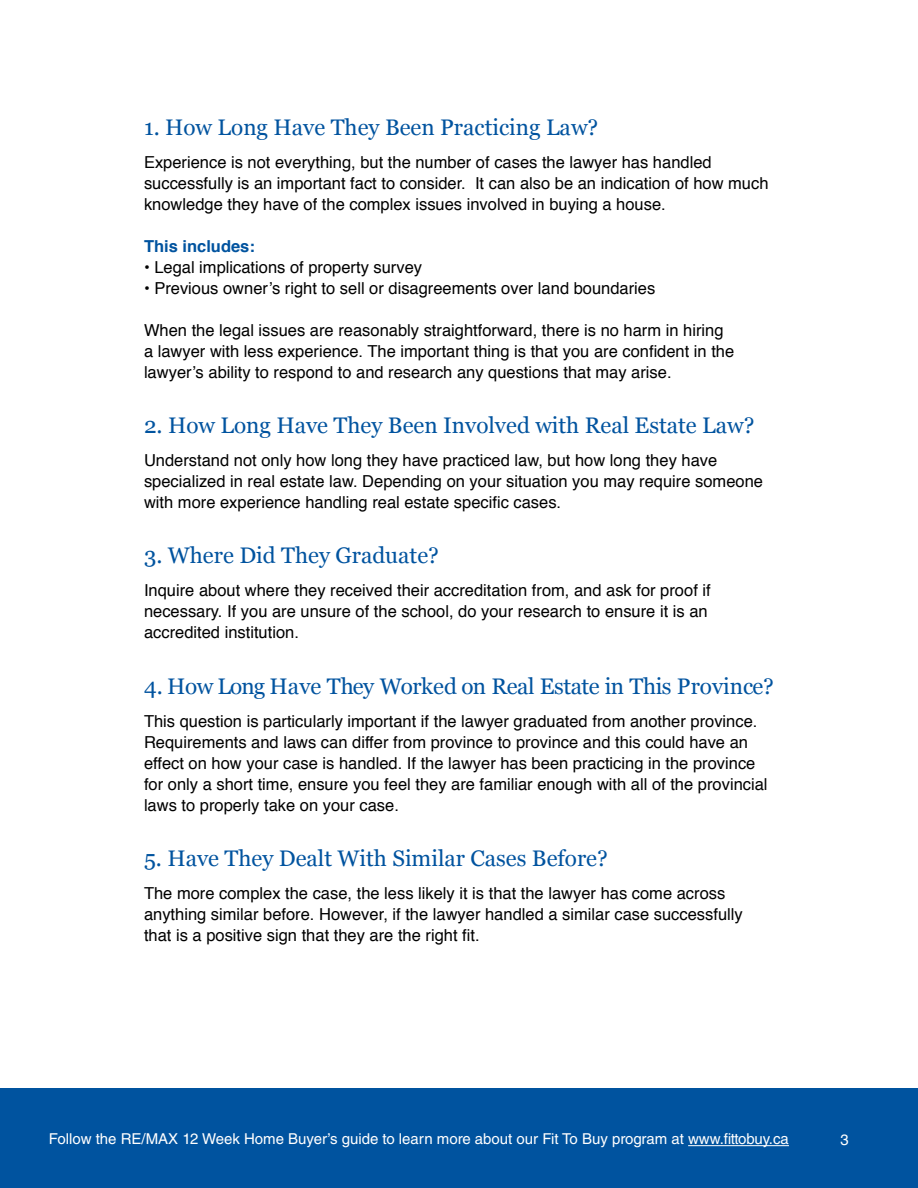
<style>
.page{position:relative;width:918px;height:1188px;background:#fff}
.page>*{position:absolute;margin:0;border:0;box-sizing:border-box;transform-origin:0 0}
.t1{font:22.5px "Georgia";color:#00539f}
.t2{font:22.5px "Georgia";letter-spacing:-.02em;color:#00539f}
.t3{font:16.5px/21px "Helvetica";color:#000}
.t4{font:700 16.5px "Helvetica";color:#00539f}
.t5{font:15px "Helvetica LT Std";color:#fff}
.t6{font:15px "Helvetica";color:#fff}
</style>
<div class="page">
<div style="left:0;top:1089px;width:918px;height:99px;background:#00539f"></div>
<hr style="left:688px;top:1145px;width:101px;height:1px;background:#fff">
<h1 class="t1" style="left:144px;top:114px;width:456px">1. How Long Have They Been Practicing Law?</h1>
<p class="t3" style="left:144px;top:152px;width:626px">Experience is not everything, but the number of cases the lawyer has handled successfully is an important fact to consider. It can also be an indication of how much knowledge they have of the complex issues involved in buying a house.</p>
<p class="t4" style="left:144px;top:233px;width:112px">This includes:</p>
<p class="t3" style="left:144px;top:257px;width:280px">• Legal implications of property survey</p>
<p class="t3" style="left:144px;top:278px;width:513px">• Previous owner’s right to sell or disagreements over land boundaries</p>
<p class="t3" style="left:144px;top:320px;width:592px">When the legal issues are reasonably straightforward, there is no harm in hiring a lawyer with less experience. The important thing is that you are confident in the lawyer’s ability to respond to and research any questions that may arise.</p>
<h1 class="t1" style="left:144px;top:413px;width:612px">2. How Long Have They Been Involved with Real Estate Law?</h1>
<p class="t3" style="left:144px;top:450px;width:621px">Understand not only how long they have practiced law, but how long they have specialized in real estate law. Depending on your situation you may require someone with more experience handling real estate specific cases.</p>
<h1 class="t1" style="left:144px;top:543px;width:296px">3. Where Did They Graduate?</h1>
<p class="t3" style="left:144px;top:581px;width:568px">Inquire about where they received their accreditation from, and ask for proof if necessary. If you are unsure of the school, do your research to ensure it is an accredited institution.</p>
<h1 class="t2" style="left:144px;top:673px;width:632px">4. How Long Have They Worked on Real Estate in This Province?</h1>
<p class="t3" style="left:144px;top:711px;width:625px">This question is particularly important if the lawyer graduated from another province.<br>Requirements and laws can differ from province to province and this could have an effect on how your case is handled. If the lawyer has been practicing in the province for only a short time, ensure you feel they are familiar enough with all of the provincial laws to properly take on your case.</p>
<h1 class="t1" style="left:144px;top:845px;width:465px">5. Have They Dealt With Similar Cases Before?</h1>
<p class="t3" style="left:144px;top:883px;width:600px">The more complex the case, the less likely it is that the lawyer has come across anything similar before. However, if the lawyer handled a similar case successfully that is a positive sign that they are the right fit.</p>
<p class="t5" style="left:49px;top:1130px;width:742px">Follow the RE/MAX 12 Week Home Buyer’s guide to learn more about our Fit To Buy program at www.fittobuy.ca</p>
<p class="t6" style="left:841px;top:1128px;width:10px">3</p>
</div>
